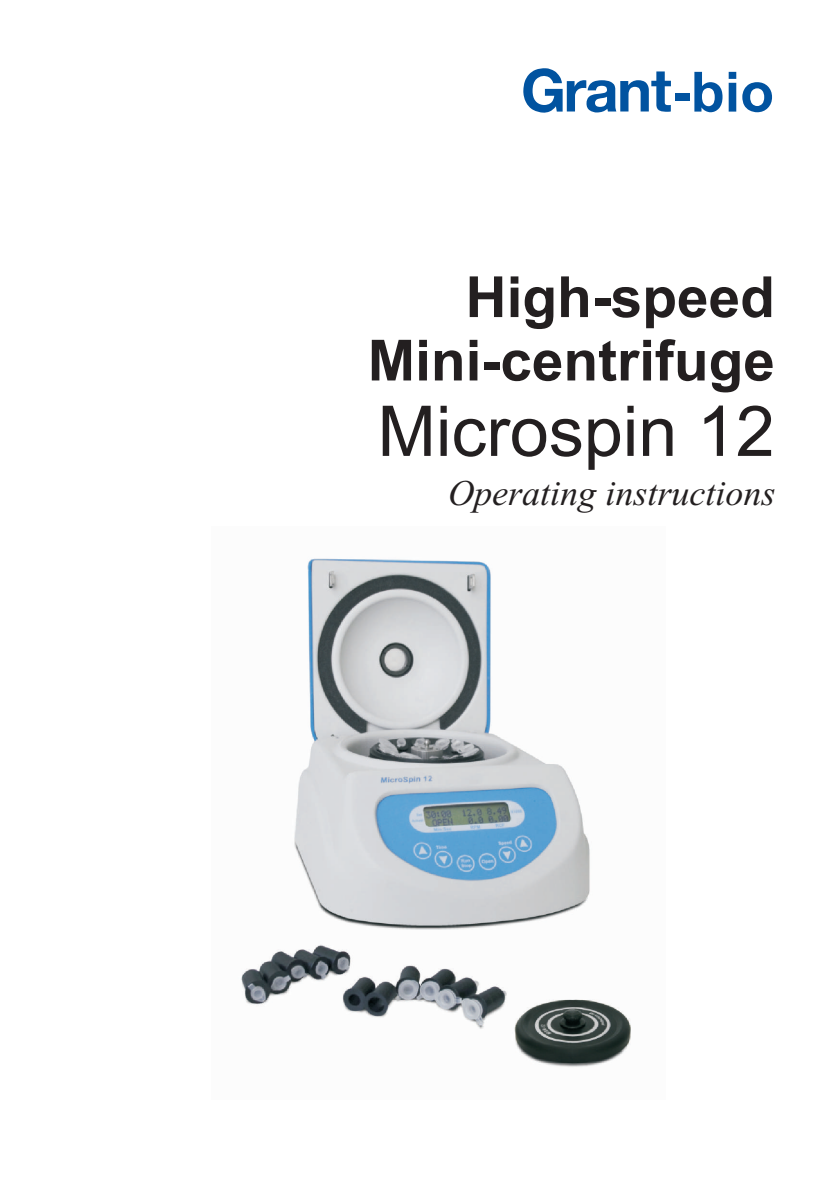
<style>
.page{position:relative;width:840px;height:1191px;background:#fff}
.page>*{position:absolute;margin:0;border:0;box-sizing:border-box;transform-origin:0 0}
.t1{font:70px "Arial";color:#231f20}
.t2{font:700 56.8px/63.4px "Arial";color:#231f20;text-align:right}
.t3{font:700 55.4px "Arial";color:#0153a0}
.t4{font:italic 36px "Times New Roman";color:#231f20}
</style>
<div class="page">
<img style="left:241px;top:558px;width:390px;height:509px">
<svg style="left:523px;top:68px;width:147px;height:45px"></svg>
<p class="t3" style="left:672px;top:71px;width:103px">-bio</p>
<p class="t2" style="left:367px;top:271px;width:408px">High-speed<br>Mini-centrifuge</p>
<p class="t1" style="left:377px;top:405px;width:398px">Microspin 12</p>
<p class="t4" style="left:448px;top:480px;width:329px">Operating instructions</p>
</div>
